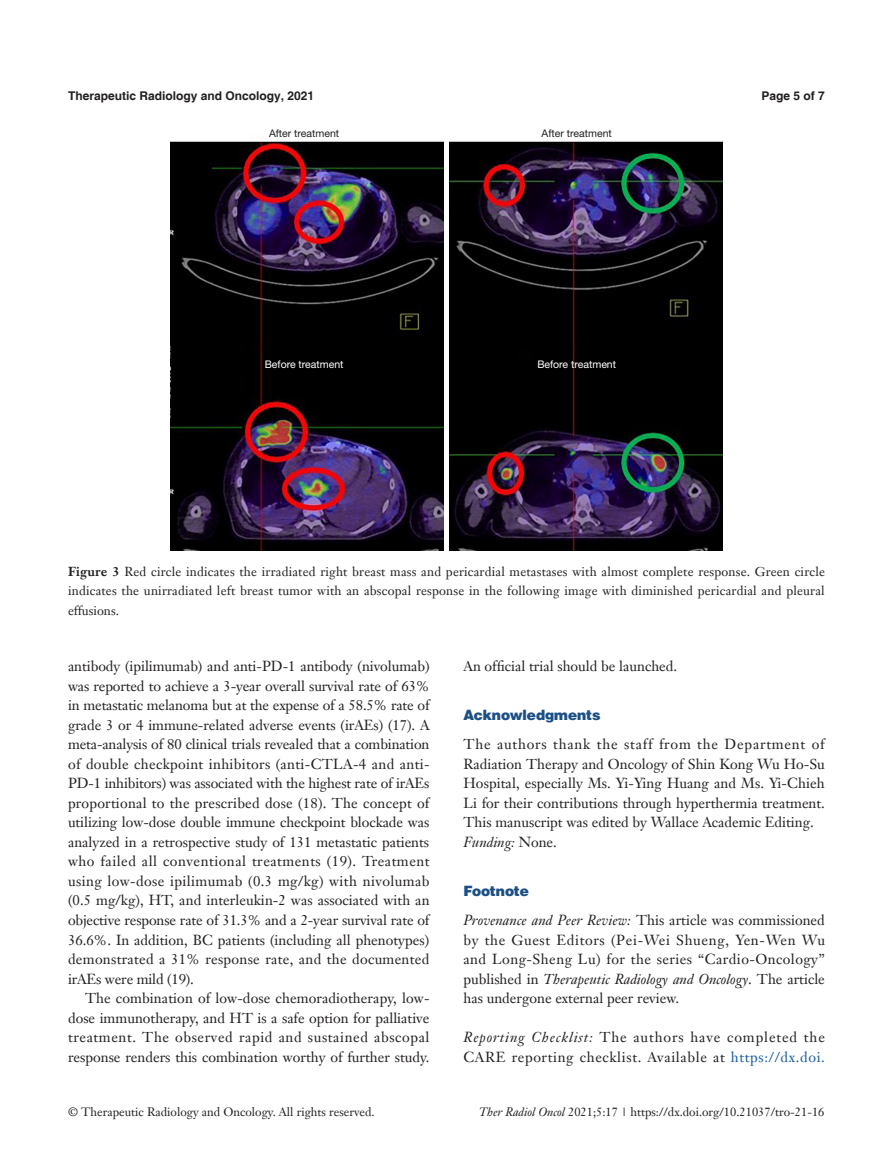
<style>
.page{position:relative;width:893px;height:1170px;background:#fff}
.page>*{position:absolute;margin:0;border:0;box-sizing:border-box;transform-origin:0 0}
.t1{font:14.25px/19.5px "Janson Text LT";color:#231f20;text-align:justify}
.t2{font:14.25px/19.5px "Janson Text LT";letter-spacing:.045em;color:#231f20}
.一级标题-6_5{font:900 14.25px "Helvetica";color:#1c5085}
.t3{font:italic 14.25px "Janson Text LT";color:#231f20}
.t4{font:12.75px/19.5px "Janson Text LT";letter-spacing:.015em;color:#231f20;text-align:justify}
.t5{font:12px "Janson Text LT";color:#231f20}
.t6{font:700 12px "Helvetica";color:#231f20}
.t7{font:10.5px "Helvetica Neue LT Pro";color:#fff}
.t8{font:10.5px "Helvetica Neue LT Pro";color:#231f20}
.s1{font-weight:700}
.s2{font-style:normal}
.s3{font-style:italic}
.s4{color:#175d9e}
</style>
<div class="page">
<img style="left:170px;top:139px;width:553px;height:412px">
<div style="left:444px;top:142px;width:5px;height:409px;background:#fff"></div>
<p class="t6" style="left:68px;top:88px;width:248px">Therapeutic Radiology and Oncology, 2021</p>
<p class="t6" style="left:762px;top:88px;width:65px">Page 5 of 7</p>
<p class="t8" style="left:269px;top:126px;width:72px">After treatment</p>
<p class="t8" style="left:542px;top:126px;width:72px">After treatment</p>
<p class="t7" style="left:265px;top:357px;width:80px">Before treatment</p>
<p class="t7" style="left:537px;top:357px;width:80px">Before treatment</p>
<p class="t4" style="left:68px;top:561px;width:758px"><span class="s1">Figure 3</span> Red circle indicates the irradiated right breast mass and pericardial metastases with almost complete response. Green circle indicates the unirradiated left breast tumor with an abscopal response in the following image with diminished pericardial and pleural effusions.</p>
<p class="t1" style="left:68px;top:656px;width:363px">antibody (ipilimumab) and anti-PD-1 antibody (nivolumab) was reported to achieve a 3-year overall survival rate of 63% in metastatic melanoma but at the expense of a 58.5% rate of grade 3 or 4 immune-related adverse events (irAEs) (17). A meta-analysis of 80 clinical trials revealed that a combination of double checkpoint inhibitors (anti-CTLA-4 and anti-PD-1 inhibitors) was associated with the highest rate of irAEs proportional to the prescribed dose (18). The concept of utilizing low-dose double immune checkpoint blockade was analyzed in a retrospective study of 131 metastatic patients who failed all conventional treatments (19). Treatment using low-dose ipilimumab (0.3 mg/kg) with nivolumab (0.5 mg/kg), HT, and interleukin-2 was associated with an objective response rate of 31.3% and a 2-year survival rate of 36.6%. In addition, BC patients (including all phenotypes) demonstrated a 31% response rate, and the documented irAEs were mild (19).</p>
<p class="t1" style="left:68px;top:988px;width:363px;text-indent:17px">The combination of low-dose chemoradiotherapy, low&shy;dose immunotherapy, and HT is a safe option for palliative treatment. The observed rapid and sustained abscopal response renders this combination worthy of further study.</p>
<p class="t1" style="left:463px;top:656px;width:215px">An official trial should be launched.</p>
<p class="一级标题-6_5" style="left:463px;top:705px;width:139px">Acknowledgments</p>
<p class="t1" style="left:463px;top:734px;width:363px">The authors thank the staff from the Department of Radiation Therapy and Oncology of Shin Kong Wu Ho-Su Hospital, especially Ms. Yi-Ying Huang and Ms. Yi-Chieh Li for their contributions through hyperthermia treatment.<br>This manuscript was edited by Wallace Academic Editing.</p>
<p class="t3" style="left:463px;top:833px;width:95px">Funding: <span class="s2">None.</span></p>
<p class="一级标题-6_5" style="left:463px;top:881px;width:67px">Footnote</p>
<p class="t1" style="left:463px;top:910px;width:363px"><span class="s3">Provenance and Peer Review:</span> This article was commissioned by the Guest Editors (Pei-Wei Shueng, Yen-Wen Wu and Long-Sheng Lu) for the series “Cardio-Oncology” published in <span class="s3">Therapeutic Radiology and Oncology</span>. The article has undergone external peer review.</p>
<p class="t2" style="left:463px;top:1027px;width:363px"><span class="s3">Reporting Checklist:</span> The authors have completed the<br>CARE reporting checklist. Available at <span class="s4">https://dx.doi.</span></p>
<p class="t5" style="left:68px;top:1104px;width:308px">© Therapeutic Radiology and Oncology. All rights reserved.</p>
<p class="t5" style="left:479px;top:1104px;width:347px"><span class="s3">Ther Radiol Oncol</span> 2021;5:17 | https://dx.doi.org/10.21037/tro-21-16</p>
</div>
